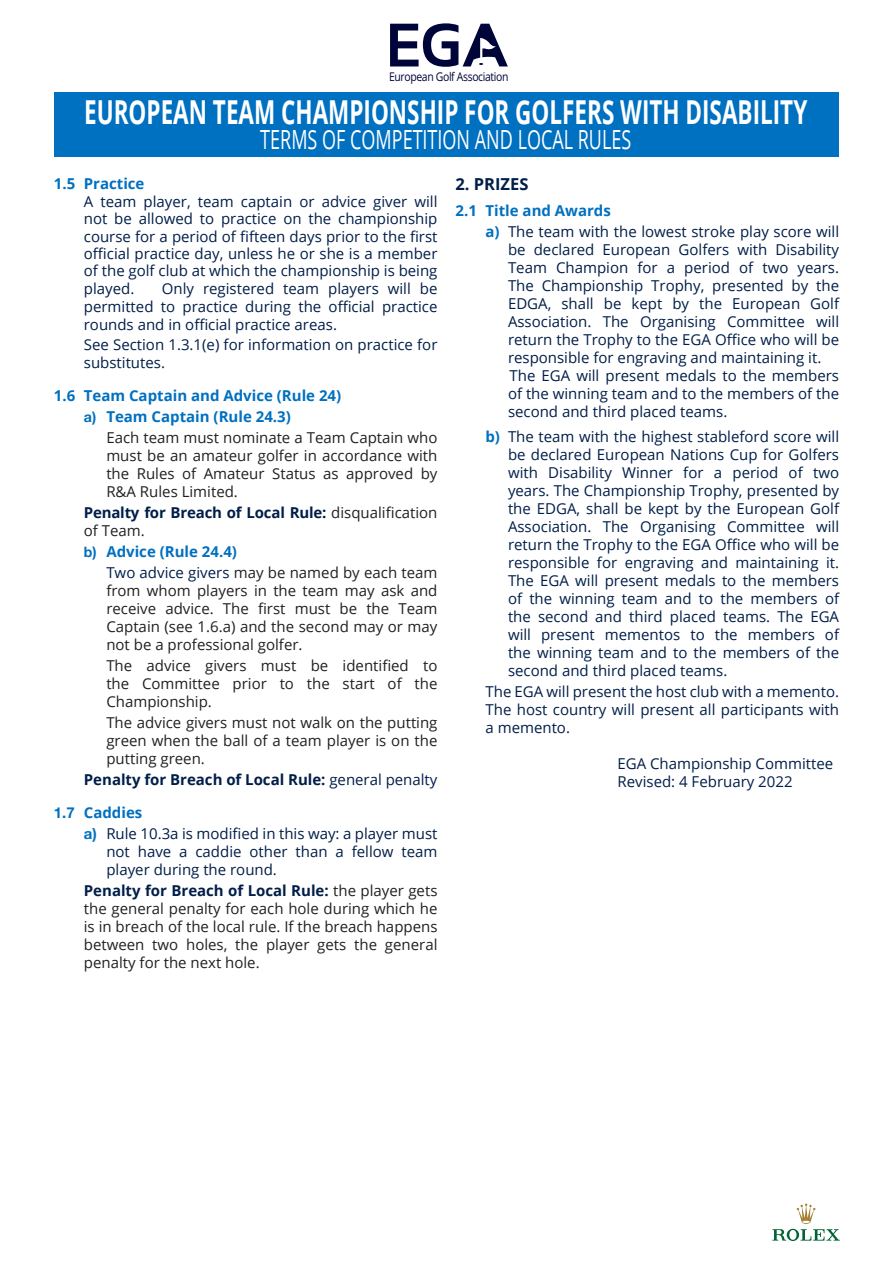
<style>
.page{position:relative;width:893px;height:1263px;background:#fff}
.page>*{position:absolute;margin:0;border:0;box-sizing:border-box;transform-origin:0 0}
.t1{font:700 33px "Open Sans";color:#fff;scale:.68 1}
.t2{font:26.4px "Open Sans";color:#fff;scale:.68 1}
.t3{font:700 16.5px "Open Sans";color:#001e49}
.t4{font:15px/18px "Open Sans";color:#001e49;text-align:justify}
.t5{font:15px/18px "Open Sans";color:#231f20;text-align:justify}
.t6{font:700 15px "Open Sans";color:#0070c0}
.t7{font:700 15px/18px "Open Sans";letter-spacing:-.005em;color:#001e49}
.t8{font:12px "Open Sans";letter-spacing:-.035em;color:#000539;scale:.87 1}
.s1{font-family:"Helvetica Neue";font-size:14.25px}
.s2{font-weight:400;color:#231f20}
.s3{color:#001e49}
.s4{font-weight:400}
.s5{font-family:"Helvetica Neue"}
.s6{font-family:"Helvetica Neue";font-weight:700;color:#0070c0}
.s7{font-weight:700;color:#001e49}
.s8{font-weight:700;color:#0070c0}
</style>
<div class="page">
<svg style="left:772px;top:1203px;width:68px;height:38px"></svg>
<div style="left:54px;top:93px;width:785px;height:64px;background:#0070c0"></div>
<svg style="left:390px;top:23px;width:118px;height:44px"></svg>
<p class="t8" style="left:389px;top:68px;width:139px">European Golf Association</p>
<h1 class="t1" style="left:84px;top:88px;width:1065px">EUROPEAN TEAM CHAMPIONSHIP FOR GOLFERS WITH DISABILITY</h1>
<h2 class="t2" style="left:260px;top:122px;width:547px">TERMS OF COMPETITION AND LOCAL RULES</h2>
<p class="t6" style="left:54px;top:173px;width:92px">1.5 Practice</p>
<p class="t4" style="left:84px;top:192px;width:355px;line-height:17.4px">A team player, team captain or advice giver will not be allowed to practice on the championship course for a period of fifteen days prior to the first official practice day, unless he or she is a member of the golf club at which the championship is being played.</p>
<p class="t4" style="left:84px;top:279px;width:355px;text-indent:78px">Only registered team players will be permitted to practice during the official practice rounds and in official practice areas.</p>
<p class="t4" style="left:84px;top:335px;width:355px">See Section 1.3.1(e) for information on practice for substitutes.</p>
<p class="t6" style="left:54px;top:384px;width:289px">1.6 Team Captain and Advice (Rule 24)</p>
<p class="t6" style="left:84px;top:406px;width:208px"><span class="s1">a)</span> Team Captain (Rule 24.3)</p>
<p class="t5" style="left:106px;top:428px;width:333px">Each team must nominate a Team Captain who must be an amateur golfer in accordance with the Rules of Amateur Status as approved by R&amp;A Rules Limited.</p>
<p class="t7" style="left:84px;top:503px;width:355px">Penalty for Breach of Local Rule: <span class="s2">disqualification of Team.</span></p>
<p class="t6" style="left:84px;top:541px;width:155px"><span class="s1">b)</span> Advice (Rule 24.4)</p>
<p class="t5" style="left:106px;top:563px;width:333px"><span class="s3">Two advice givers</span> may be named by each team from whom players in the team may ask and receive advice. The first must be the Team Captain (see 1.6.a) and the second may or may not be a professional golfer.</p>
<p class="t5" style="left:106px;top:656px;width:333px">The advice givers must be identified to the Committee prior to the start of the Championship.</p>
<p class="t5" style="left:106px;top:713px;width:333px">The advice givers must not walk on the putting green when the ball of a team player is on the putting green.</p>
<p class="t7" style="left:84px;top:770px;width:355px">Penalty for Breach of Local Rule: <span class="s4">general penalty</span></p>
<p class="t6" style="left:54px;top:802px;width:90px"><span class="s5">1.7</span> Caddies</p>
<p class="t4" style="left:106px;top:824px;width:333px;text-indent:-23px"><span class="s6">a)</span> Rule 10.3a is modified in this way: a player must not have a caddie other than a fellow team player during the round.</p>
<p class="t5" style="left:84px;top:881px;width:355px"><span class="s7">Penalty for Breach of Local Rule:</span> the player gets the general penalty for each hole during which he is in breach of the local rule. If the breach happens between two holes, the player gets the general penalty for the next hole.</p>
<p class="t3" style="left:455px;top:173px;width:75px">2. PRIZES</p>
<p class="t6" style="left:455px;top:200px;width:157px">2.1 Title and Awards</p>
<p class="t4" style="left:508px;top:222px;width:333px;text-align:left;text-indent:-22px"><span class="s8">a)</span> The team with the lowest stroke play score will be declared European Golfers with Disability Team Champion for a period of two years.<br>The Championship Trophy, presented by the EDGA, shall be kept by the European Golf Association. The Organising Committee will return the Trophy to the EGA Office who will be responsible for engraving and maintaining it.<br>The EGA will present medals to the members of the winning team and to the members of the second and third placed teams.</p>
<p class="t4" style="left:508px;top:427px;width:333px;text-indent:-22px"><span class="s8">b)</span> The team with the highest stableford score will be declared European Nations Cup for Golfers with Disability Winner for a period of two years. The Championship Trophy, presented by the EDGA, shall be kept by the European Golf Association. The Organising Committee will return the Trophy to the EGA Office who will be responsible for engraving and maintaining it.<br>The EGA will present medals to the members of the winning team and to the members of the second and third placed teams. The EGA will present mementos to the members of the winning team and to the members of the second and third placed teams.</p>
<p class="t4" style="left:485px;top:682px;width:355px">The EGA will present the host club with a memento.</p>
<p class="t4" style="left:485px;top:700px;width:355px">The host country will present all participants with a memento.</p>
<p class="t4" style="left:617px;top:754px;width:217px">EGA Championship Committee</p>
<p class="t4" style="left:617px;top:772px;width:177px">Revised: 4 February 2022</p>
</div>
